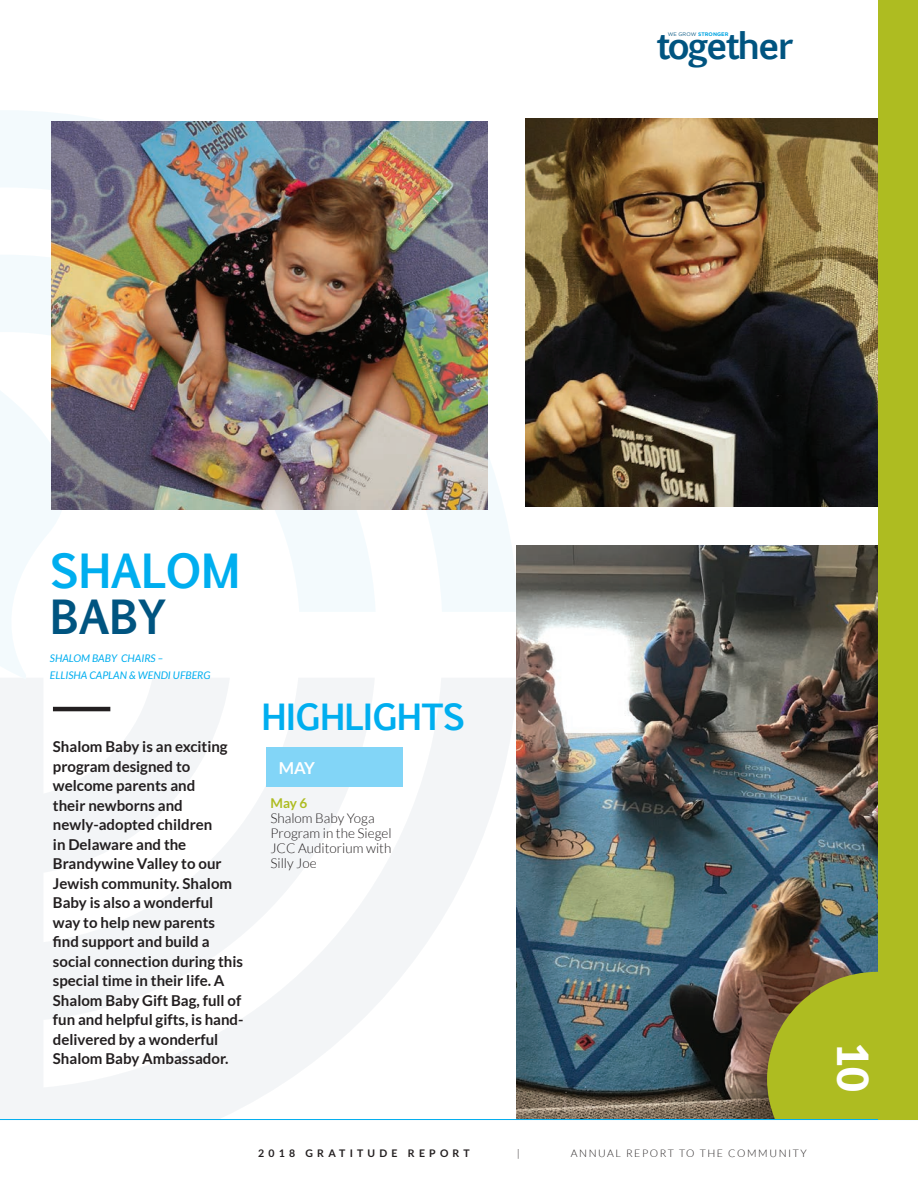
<style>
.page{position:relative;width:918px;height:1188px;background:#fff}
.page>*{position:absolute;margin:0;border:0;box-sizing:border-box;transform-origin:0 0}
.t1{font:700 45px/46.5px "Euphemia UCAS";letter-spacing:-.02em;color:#00aeef}
.t2{font:900 42.75px "Lato";color:#fff}
.t3{font:700 36.45px "Euphemia UCAS";letter-spacing:-.06em;color:#005480}
.t4{font:700 34.5px "Euphemia UCAS";letter-spacing:-.02em;color:#00aeef}
.t5{font:700 16.5px "Lato";color:#fff}
.t6{font:700 15px/19.5px "Lato";color:#231f20}
.t7{font:300 13.5px/15px "Lato";color:#231f20}
.t8{font:700 13.5px "Lato";color:#aebc21}
.t9{font:italic 10.5px "Lato";color:#00aeef}
.t10{font:300 10.5px "Lato";letter-spacing:.15em;color:#231f20}
.t11{font:700 10.5px "Lato";letter-spacing:.4em;color:#231f20}
.t12{font:700 5.1px "Gotham";letter-spacing:.015em;color:#00a5e3}
.s1{font-weight:400;color:#005480}
.s2{color:#005480}
</style>
<div class="page">
<svg style="left:0;top:111px;width:517px;height:501px"></svg>
<svg style="left:0;top:255px;width:376px;height:357px"></svg>
<svg style="left:0;top:678px;width:517px;height:440px;fill:#f3f5f7"></svg>
<svg style="left:0;top:372px;width:114px;height:307px"></svg>
<img style="left:51px;top:121px;width:436px;height:389px">
<img style="left:517px;top:545px;width:361px;height:574px">
<img style="left:525px;top:118px;width:353px;height:389px">
<div style="left:266px;top:747px;width:136px;height:39px;background:#82d5f7"></div>
<svg style="left:767px;top:972px;width:111px;height:147px;background:#a1a723"></svg>
<hr style="left:0;top:1119px;width:918px;height:1px;background:#00aeef">
<div style="left:878px;top:0;width:40px;height:1119px;background:#aebc21"></div>
<hr style="left:53px;top:707px;width:57px;height:4px;background:#231f20">
<h3 class="t3" style="left:657px;top:18px;width:139px">together</h3>
<p class="t12" style="left:668px;top:31px;width:62px"><span class="s1">WE GROW</span> STRONGER</p>
<p class="t1" style="left:50px;top:547px;width:192px">SHALOM<br><span class="s2">BABY</span></p>
<p class="t9" style="left:50px;top:653px;width:115px">SHALOM BABY CHAIRS –</p>
<p class="t9" style="left:50px;top:669px;width:162px">ELLISHA CAPLAN &amp; WENDI UFBERG</p>
<p class="t6" style="left:53px;top:737px;width:192px">Shalom Baby is an exciting program designed to welcome parents and<br>their newborns and newly-adopted children<br>in Delaware and the<br>Brandywine Valley to our<br>Jewish community. Shalom<br>Baby is also a wonderful way to help new parents find support and build a social connection during this special time in their life. A<br>Shalom Baby Gift Bag, full of fun and helpful gifts, is hand&shy;delivered by a wonderful<br>Shalom Baby Ambassador.</p>
<p class="t4" style="left:262px;top:691px;width:205px">HIGHLIGHTS</p>
<p class="t5" style="left:279px;top:758px;width:38px">MAY</p>
<p class="t8" style="left:270px;top:795px;width:39px">May 6</p>
<p class="t7" style="left:270px;top:811px;width:123px">Shalom Baby Yoga<br>Program in the Siegel<br>JCC Auditorium with</p>
<p class="t7" style="left:270px;top:856px;width:48px">Silly Joe</p>
<p class="t11" style="left:258px;top:1147px;width:213px">2018 GRATITUDE REPORT</p>
<p class="t10" style="left:517px;top:1147px;width:5px">|</p>
<p class="t10" style="left:571px;top:1147px;width:238px">ANNUAL REPORT TO THE COMMUNITY</p>
<p class="t2" style="left:878px;top:1042px;width:51px;rotate:90deg">10</p>
</div>
